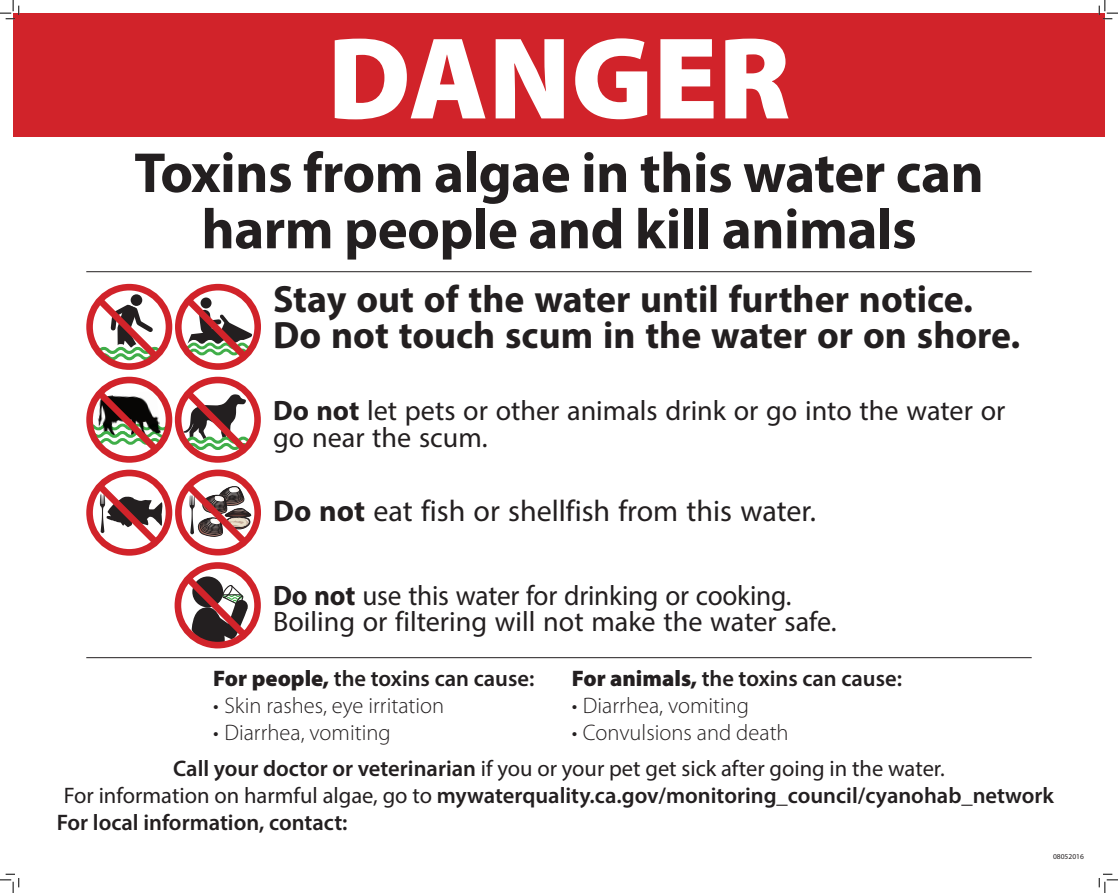
<style>
.page{position:relative;width:1118px;height:893px;background:#fff}
.page>*{position:absolute;margin:0;border:0;box-sizing:border-box;transform-origin:0 0}
.t1{font:900 117.5px "Myriad Pro";color:#fff}
.t2{font:700 56.88px/56.2px "Myriad Pro";letter-spacing:-.01em;color:#231f20;text-align:center}
.t3{font:700 38.12px/36.2px "Myriad Pro";color:#231f20}
.t4{font:30px "Myriad Pro";color:#231f20}
.t5{font:28.12px/26.9px "Myriad Pro";color:#231f20}
.t6{font:600 22.5px "Myriad Pro";color:#231f20}
.t7{font:300 22.5px "Myriad Pro";color:#231f20}
.t8{font:22.5px "Myriad Pro";color:#231f20}
.t9{font:7.5px "Myriad Pro";color:#231f20}
.s1{font-weight:700}
.s2{font-weight:900}
.s3{font-weight:600}
.s4{font-weight:400}
</style>
<div class="page">
<div style="left:175px;top:284px;width:86px;height:86px;border:7px solid #d1232a;border-radius:50%"></div>
<div style="left:13px;top:13px;width:1091px;height:124px;background:#d1232a"></div>
<div style="left:86px;top:469px;width:86px;height:86px;border:7px solid #d1232a;border-radius:50%"></div>
<svg style="left:90px;top:476px;width:75px;height:75px"></svg>
<div style="left:86px;top:284px;width:86px;height:86px;border:7px solid #d1232a;border-radius:50%"></div>
<div style="left:175px;top:377px;width:86px;height:85px;border:7px solid #d1232a;border-radius:50%"></div>
<hr style="left:86px;top:657px;width:945px;height:1px;background:#231f20">
<hr style="left:86px;top:271px;width:945px;height:1px;background:#231f20">
<div style="left:175px;top:469px;width:86px;height:86px;border:7px solid #d1232a;border-radius:50%"></div>
<svg style="left:179px;top:476px;width:75px;height:75px"></svg>
<div style="left:175px;top:562px;width:86px;height:86px;border:7px solid #d1232a;border-radius:50%"></div>
<svg style="left:179px;top:569px;width:75px;height:80px"></svg>
<svg style="left:86px;top:291px;width:171px;height:168px"></svg>
<svg style="left:0;top:0;width:20px;height:20px"></svg>
<svg style="left:0;top:873px;width:20px;height:19px"></svg>
<svg style="left:1098px;top:0;width:20px;height:20px"></svg>
<svg style="left:1098px;top:873px;width:20px;height:19px"></svg>
<h1 class="t1" style="left:327px;top:12px;width:464px">DANGER</h1>
<h2 class="t2" style="left:134px;top:143px;width:851px">Toxins from algae in this water can harm people and kill animals</h2>
<h3 class="t3" style="left:273px;top:280px;width:749px">Stay out of the water until further notice.<br>Do not touch scum in the water or on shore.</h3>
<p class="t5" style="left:273px;top:397px;width:733px"><span class="s1">Do not</span> let pets or other animals drink or go into the water or go near the scum.</p>
<h3 class="t4" style="left:273px;top:493px;width:544px"><span class="s1">Do not</span> eat fish or shellfish from this water.</h3>
<p class="t5" style="left:273px;top:581px;width:565px"><span class="s1">Do not</span> use this water for drinking or cooking.<br>Boiling or filtering will not make the water safe.</p>
<p class="t6" style="left:213px;top:664px;width:323px"><span class="s2">For people,</span> the toxins can cause:</p>
<p class="t7" style="left:213px;top:692px;width:233px">• Skin rashes, eye irritation</p>
<p class="t7" style="left:213px;top:719px;width:179px">• Diarrhea, vomiting</p>
<p class="t6" style="left:571px;top:664px;width:332px"><span class="s2">For animals,</span> the toxins can cause:</p>
<p class="t7" style="left:571px;top:692px;width:179px">• Diarrhea, vomiting</p>
<p class="t7" style="left:571px;top:719px;width:218px">• Convulsions and death</p>
<p class="t8" style="left:173px;top:754px;width:773px"><span class="s3">Call your doctor or veterinarian</span> if you or your pet get sick after going in the water.</p>
<p class="t6" style="left:64px;top:780px;width:991px"><span class="s4">For information on harmful algae, go to</span> mywaterquality.ca.gov/monitoring_council/cyanohab_network</p>
<p class="t6" style="left:57px;top:807px;width:292px">For local information, contact:</p>
<p class="t9" style="left:1053px;top:851px;width:32px">08052016</p>
</div>
